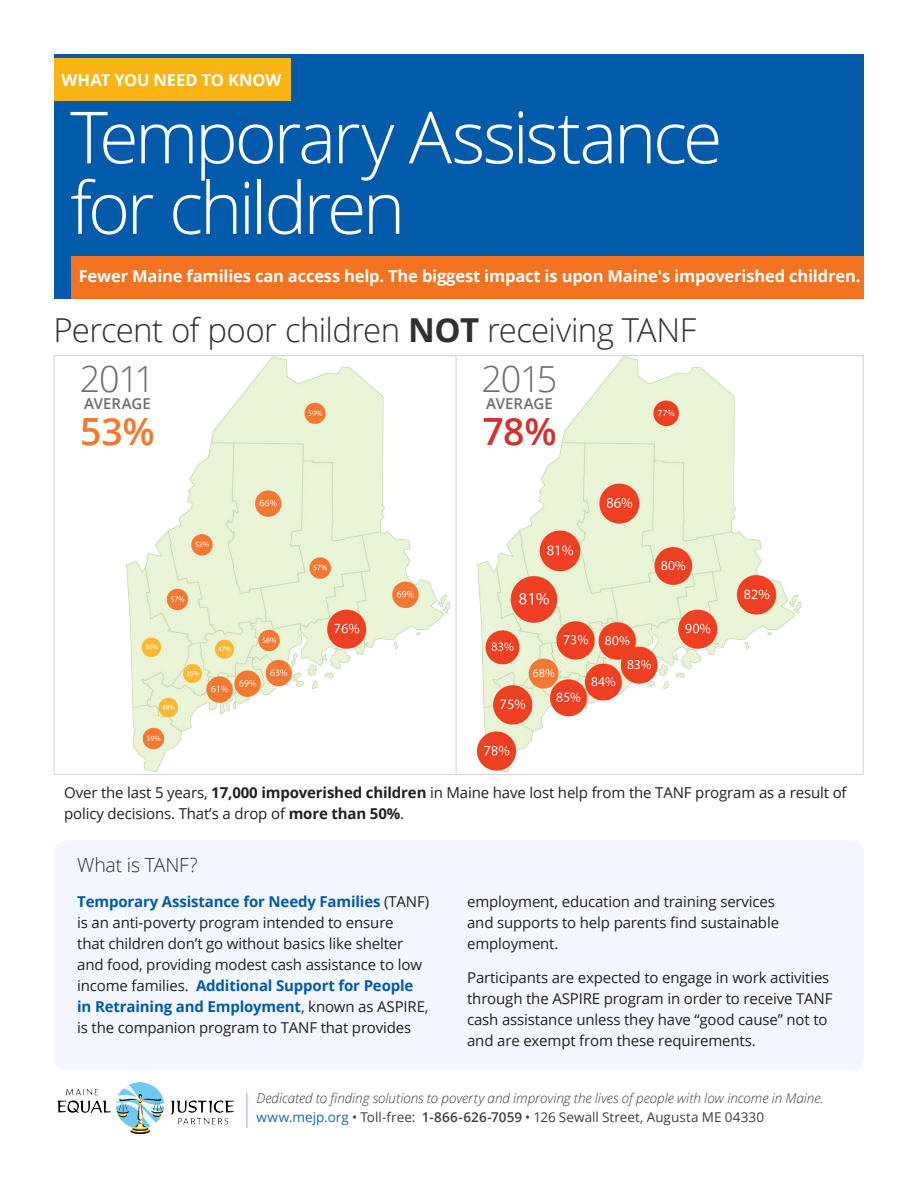
<style>
.page{position:relative;width:918px;height:1188px;background:#fff}
.page>*{position:absolute;margin:0;border:0;box-sizing:border-box;transform-origin:0 0}
.t1{font:300 72px/70.5px "Open Sans";letter-spacing:-.05em;color:#fff}
.Lead{font:600 37.5px "Open Sans";color:#d3312e}
.Lead-2{font:600 37.5px "Open Sans";color:#f4792a}
.Lead-3{font:300 36px "Open Sans";letter-spacing:-.04em;color:#6c6d70}
.Lead-4{font:300 33px "Open Sans";letter-spacing:-.02em;color:#312f30}
.lead_spans{font:300 19.5px "Open Sans";letter-spacing:-.015em;color:#312f30}
.t2{font:700 16.5px "Open Sans";letter-spacing:-.01em;color:#fff}
.t3{font:15px/21px "Open Sans";letter-spacing:-.01em;color:#231f20}
.Lead-5{font:600 15px "Open Sans";letter-spacing:-.005em;color:#6c6d70}
.small_italic_footer{font:italic 300 13.5px "Open Sans";letter-spacing:-.005em;color:#3e3e3f}
.Open_sans_9_over_13{font:13.5px "Open Sans";color:#3e3e3f}
.s1{font-weight:700}
.s2{font-weight:700;color:#015aaa}
.s3{color:#2064b1}
.s4{font-weight:600}
</style>
<div class="page">
<div style="left:54px;top:54px;width:810px;height:244px;background:#015aaa"></div>
<div style="left:54px;top:58px;width:236px;height:43px;background:#fbb416"></div>
<div style="left:54px;top:840px;width:810px;height:230px;background:#f4f7ff;border-radius:12px"></div>
<img style="left:57px;top:1083px;width:176px;height:51px">
<hr style="left:247px;top:1093px;width:1px;height:35px;background:#92aafe">
<div style="left:72px;top:256px;width:792px;height:42px;background:#f47321"></div>
<img style="left:126px;top:357px;width:676px;height:415px">
<hr style="left:456px;top:357px;width:1px;height:416px;background:#d1d2d4">
<p class="t2" style="left:62px;top:68px;width:221px">WHAT YOU NEED TO KNOW</p>
<p class="t1" style="left:70px;top:100px;width:654px">Temporary Assistance for children</p>
<p class="t2" style="left:79px;top:264px;width:783px">Fewer Maine families can access help. The biggest impact is upon Maine's impoverished children.</p>
<p class="Lead-4" style="left:54px;top:307px;width:644px">Percent of poor children <span class="s1">NOT</span> receiving TANF</p>
<p class="Lead-3" style="left:482px;top:354px;width:77px">2015</p>
<p class="Lead-5" style="left:486px;top:393px;width:68px">AVERAGE</p>
<p class="Lead" style="left:482px;top:405px;width:76px">78%</p>
<p class="Lead-3" style="left:80px;top:354px;width:77px">2011</p>
<p class="Lead-5" style="left:84px;top:393px;width:68px">AVERAGE</p>
<p class="Lead-2" style="left:80px;top:405px;width:76px">53%</p>
<p class="t3" style="left:64px;top:782px;width:784px">Over the last 5 years, <span class="s1">17,000 impoverished children</span> in Maine have lost help from the TANF program as a result of policy decisions. That’s a drop of <span class="s1">more than 50%</span>.</p>
<p class="lead_spans" style="left:77px;top:852px;width:122px">What is TANF?</p>
<p class="t3" style="left:77px;top:890px;width:353px"><span class="s2">Temporary Assistance for Needy Families</span> (TANF) is an anti-poverty program intended to ensure<br>that children don’t go without basics like shelter and food, providing modest cash assistance to low income families. <span class="s2">Additional Support for People in Retraining and Employment</span>, known as ASPIRE, is the companion program to TANF that provides</p>
<p class="t3" style="left:467px;top:890px;width:313px">employment, education and training services and supports to help parents find sustainable employment.</p>
<p class="t3" style="left:467px;top:967px;width:367px">Participants are expected to engage in work activities through the ASPIRE program in order to receive TANF cash assistance unless they have “good cause” not to and are exempt from these requirements.</p>
<p class="small_italic_footer" style="left:256px;top:1089px;width:569px">Dedicated to finding solutions to poverty and improving the lives of people with low income in Maine.</p>
<p class="Open_sans_9_over_13" style="left:256px;top:1108px;width:509px"><span class="s3">www.mejp.org</span> • Toll-free: <span class="s4">1-866-626-7059</span> • 126 Sewall Street, Augusta ME 04330</p>
</div>
